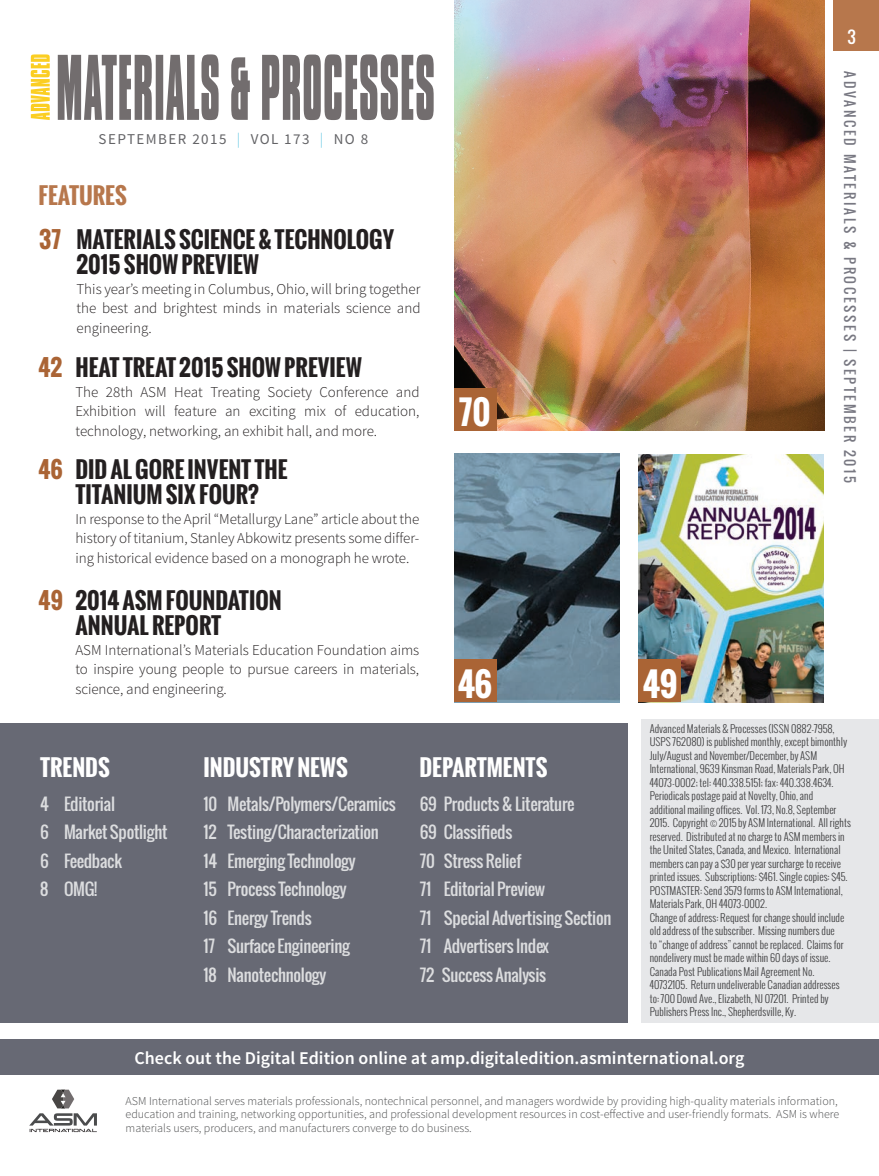
<style>
.page{position:relative;width:879px;height:1176px;background:#fff}
.page>*{position:absolute;margin:0;border:0;box-sizing:border-box;transform-origin:0 0}
.t1{font:700 32.55px "Oswald";color:#fff}
.t2{font:700 22.65px "Oswald";color:#aa6435}
.TOC_Titles_Black{font:700 22.5px/25.5px "Oswald";color:#231f20}
.t3{font:700 22.5px "Oswald";color:#fff}
.TOC_Titles_Blue{font:700 22.5px "Oswald";color:#b7774c}
.t4{font:600 18px "Source Sans Pro";color:#fff}
.TOC_Trends_News_Deps{font:16.5px "Oswald";letter-spacing:-.015em;color:#dcdddf}
.t5{font:16.5px "Oswald";color:#fff}
.Body_Copy{font:300 15px/19.5px "Source Sans Pro";letter-spacing:-.005em;color:#231f20;text-align:justify}
.t6{font:15px "Source Sans Pro";letter-spacing:.095em;color:#636366}
.t7{font:13.5px "Oswald";letter-spacing:.2em;color:#787882}
.t8{font:300 12px/13.5px "Source Sans Pro";color:#4b4c4d}
.t9{font:300 10.5px/13.5px "Oswald";color:#3e3e3f}
.s1{color:#8cd6ea}
</style>
<div class="page">
<img style="left:638px;top:455px;width:185px;height:248px">
<div style="left:0;top:723px;width:628px;height:300px;background:#676974"></div>
<img style="left:454px;top:453px;width:166px;height:249px">
<img style="left:454px;top:0;width:370px;height:431px">
<div style="left:641px;top:720px;width:238px;height:303px;background:#e6e7e9"></div>
<div style="left:0;top:1039px;width:879px;height:36px;background:#676974"></div>
<svg style="left:29px;top:1090px;width:68px;height:42px"></svg>
<div style="left:454px;top:388px;width:43px;height:43px;background:#aa6435"></div>
<div style="left:638px;top:659px;width:43px;height:43px;background:#aa6435"></div>
<div style="left:454px;top:659px;width:43px;height:43px;background:#aa6435"></div>
<svg style="left:58px;top:54px;width:376px;height:66px"></svg>
<svg style="left:31px;top:54px;width:19px;height:66px"></svg>
<div style="left:833px;top:0;width:46px;height:50px;background:#b7774c"></div>
<p class="t6" style="left:99px;top:130px;width:271px">SEPTEMBER 2015 <span class="s1">|</span> VOL 173 <span class="s1">|</span> NO 8</p>
<p class="TOC_Titles_Blue" style="left:39px;top:179px;width:90px">FEATURES</p>
<p class="t2" style="left:39px;top:222px;width:23px">37</p>
<p class="t2" style="left:38px;top:351px;width:26px">42</p>
<p class="t2" style="left:38px;top:453px;width:26px">46</p>
<p class="t2" style="left:38px;top:583px;width:27px">49</p>
<p class="TOC_Titles_Black" style="left:76px;top:226px;width:319px">MATERIALS SCIENCE &amp; TECHNOLOGY<br>2015 SHOW PREVIEW</p>
<p class="Body_Copy" style="left:76px;top:279px;width:346px">This year’s meeting in Columbus, Ohio, will bring together the best and brightest minds in materials science and engineering.</p>
<p class="TOC_Titles_Black" style="left:75px;top:355px;width:288px">HEAT TREAT 2015 SHOW PREVIEW</p>
<p class="Body_Copy" style="left:75px;top:382px;width:346px">The 28th ASM Heat Treating Society Conference and Exhibition will feature an exciting mix of education, technology, networking, an exhibit hall, and more.</p>
<p class="TOC_Titles_Black" style="left:75px;top:457px;width:214px">DID AL GORE INVENT THE<br>TITANIUM SIX FOUR?</p>
<p class="Body_Copy" style="left:75px;top:509px;width:345px">In response to the April “Metallurgy Lane” article about the history of titanium, Stanley Abkowitz presents some differ&shy;ing historical evidence based on a monograph he wrote.</p>
<p class="TOC_Titles_Black" style="left:75px;top:587px;width:208px">2014 ASM FOUNDATION<br>ANNUAL REPORT</p>
<p class="Body_Copy" style="left:75px;top:640px;width:345px">ASM International’s Materials Education Foundation aims to inspire young people to pursue careers in materials, science, and engineering.</p>
<p class="t1" style="left:459px;top:388px;width:33px">70</p>
<p class="t1" style="left:457px;top:659px;width:36px">46</p>
<p class="t1" style="left:642px;top:659px;width:37px">49</p>
<p class="t5" style="left:847px;top:24px;width:10px">3</p>
<p class="t7" style="left:860px;top:71px;width:413px;rotate:90deg">ADVANCED MATERIALS &amp; PROCESSES | SEPTEMBER 2015</p>
<p class="t3" style="left:40px;top:751px;width:71px">TRENDS</p>
<p class="t3" style="left:203px;top:751px;width:146px">INDUSTRY NEWS</p>
<p class="t3" style="left:420px;top:751px;width:130px">DEPARTMENTS</p>
<p class="TOC_Trends_News_Deps" style="left:40px;top:791px;width:76px">4 Editorial</p>
<p class="TOC_Trends_News_Deps" style="left:40px;top:820px;width:129px">6 Market Spotlight</p>
<p class="TOC_Trends_News_Deps" style="left:40px;top:848px;width:83px">6 Feedback</p>
<p class="TOC_Trends_News_Deps" style="left:40px;top:877px;width:59px">8 OMG!</p>
<p class="TOC_Trends_News_Deps" style="left:203px;top:791px;width:194px">10 Metals/Polymers/Ceramics</p>
<p class="TOC_Trends_News_Deps" style="left:203px;top:820px;width:177px">12 Testing/Characterization</p>
<p class="TOC_Trends_News_Deps" style="left:203px;top:848px;width:154px">14 Emerging Technology</p>
<p class="TOC_Trends_News_Deps" style="left:203px;top:877px;width:145px">15 Process Technology</p>
<p class="TOC_Trends_News_Deps" style="left:203px;top:905px;width:110px">16 Energy Trends</p>
<p class="TOC_Trends_News_Deps" style="left:203px;top:934px;width:148px">17 Surface Engineering</p>
<p class="TOC_Trends_News_Deps" style="left:203px;top:962px;width:124px">18 Nanotechnology</p>
<p class="TOC_Trends_News_Deps" style="left:420px;top:791px;width:156px">69 Products &amp; Literature</p>
<p class="TOC_Trends_News_Deps" style="left:420px;top:820px;width:94px">69 Classifieds</p>
<p class="TOC_Trends_News_Deps" style="left:420px;top:848px;width:103px">70 Stress Relief</p>
<p class="TOC_Trends_News_Deps" style="left:420px;top:877px;width:127px">71 Editorial Preview</p>
<p class="TOC_Trends_News_Deps" style="left:420px;top:905px;width:193px">71 Special Advertising Section</p>
<p class="TOC_Trends_News_Deps" style="left:420px;top:934px;width:131px">71 Advertisers Index</p>
<p class="TOC_Trends_News_Deps" style="left:420px;top:962px;width:128px">72 Success Analysis</p>
<p class="t9" style="left:650px;top:722px;width:203px">Advanced Materials &amp; Processes (ISSN 0882-7958, USPS 762080) is published monthly, except bimonthly July/August and November/December, by ASM International, 9639 Kinsman Road, Materials Park, OH 44073-0002; tel: 440.338.5151; fax: 440.338.4634.<br>Periodicals postage paid at Novelty, Ohio, and additional mailing offices. Vol. 173, No.8, September 2015. Copyright © 2015 by ASM International. All rights reserved. Distributed at no charge to ASM members in the United States, Canada, and Mexico. International members can pay a $30 per year surcharge to receive printed issues. Subscriptions: $461. Single copies: $45.<br>POSTMASTER: Send 3579 forms to ASM International, Materials Park, OH 44073-0002.</p>
<p class="t9" style="left:650px;top:911px;width:196px">Change of address: Request for change should include old address of the subscriber. Missing numbers due to “change of address” cannot be replaced. Claims for nondelivery must be made within 60 days of issue.</p>
<p class="t9" style="left:650px;top:965px;width:192px">Canada Post Publications Mail Agreement No.<br>40732105. Return undeliverable Canadian addresses to: 700 Dowd Ave., Elizabeth, NJ 07201. Printed by Publishers Press Inc., Shepherdsville, Ky.</p>
<p class="t4" style="left:134px;top:1046px;width:611px">Check out the Digital Edition online at amp.digitaledition.asminternational.org</p>
<p class="t8" style="left:126px;top:1094px;width:715px">ASM International serves materials professionals, nontechnical personnel, and managers wordwide by providing high-quality materials information, education and training, networking opportunities, and professional development resources in cost-effective and user-friendly formats. ASM is where materials users, producers, and manufacturers converge to do business.</p>
</div>
